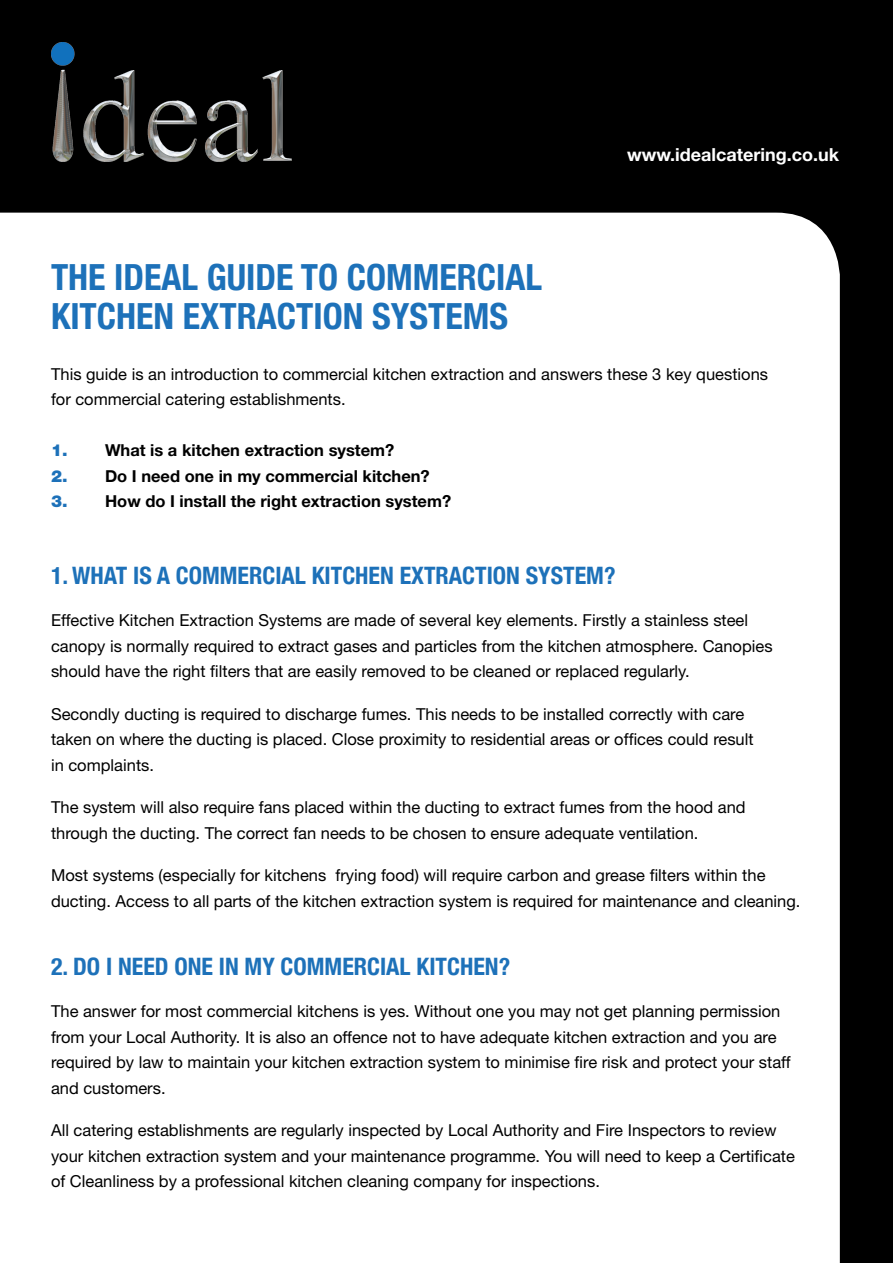
<style>
.page{position:relative;width:893px;height:1263px;background:#000}
.page>*{position:absolute;margin:0;border:0;box-sizing:border-box;transform-origin:0 0}
.t1{font:700 condensed 36px/39px "Helvetica Neue";color:#1d71b9}
.t2{font:700 condensed 24px "Helvetica Neue";color:#1d71b9}
.t3{font:700 18px "Helvetica Neue East A";color:#fff}
.t4{font:16.5px/25.5px "Helvetica Neue";color:#000}
.t5{font:700 16.5px "Helvetica Neue East A";color:#000}
.s1{font-family:"Helvetica Neue";font-weight:900;color:#1d71b9}
</style>
<div class="page">
<img style="left:51px;top:43px;width:241px;height:118px">
<div style="left:0;top:213px;width:840px;height:1050px;background:#fff"></div>
<p class="t3" style="left:627px;top:143px;width:213px">www.idealcatering.co.uk</p>
<h1 class="t1" style="left:51px;top:255px;width:493px">THE IDEAL GUIDE TO COMMERCIAL<br>KITCHEN EXTRACTION SYSTEMS</h1>
<p class="t4" style="left:51px;top:361px;width:719px">This guide is an introduction to commercial kitchen extraction and answers these 3 key questions for commercial catering establishments.</p>
<p class="t5" style="left:51px;top:440px;width:345px"><span class="s1">1.</span> What is a kitchen extraction system?</p>
<p class="t5" style="left:51px;top:466px;width:380px"><span class="s1">2.</span> Do I need one in my commercial kitchen?</p>
<p class="t5" style="left:51px;top:491px;width:402px"><span class="s1">3.</span> How do I install the right extraction system?</p>
<h2 class="t2" style="left:51px;top:555px;width:566px">1. WHAT IS A COMMERCIAL KITCHEN EXTRACTION SYSTEM?</h2>
<p class="t4" style="left:51px;top:607px;width:723px">Effective Kitchen Extraction Systems are made of several key elements. Firstly a stainless steel canopy is normally required to extract gases and particles from the kitchen atmosphere. Canopies should have the right filters that are easily removed to be cleaned or replaced regularly.</p>
<p class="t4" style="left:51px;top:701px;width:704px">Secondly ducting is required to discharge fumes. This needs to be installed correctly with care taken on where the ducting is placed. Close proximity to residential areas or offices could result in complaints.</p>
<p class="t4" style="left:51px;top:794px;width:696px">The system will also require fans placed within the ducting to extract fumes from the hood and through the ducting. The correct fan needs to be chosen to ensure adequate ventilation.</p>
<p class="t4" style="left:51px;top:862px;width:751px">Most systems (especially for kitchens frying food) will require carbon and grease filters within the ducting. Access to all parts of the kitchen extraction system is required for maintenance and cleaning.</p>
<h2 class="t2" style="left:51px;top:946px;width:461px">2. DO I NEED ONE IN MY COMMERCIAL KITCHEN?</h2>
<p class="t4" style="left:51px;top:998px;width:741px">The answer for most commercial kitchens is yes. Without one you may not get planning permission from your Local Authority. It is also an offence not to have adequate kitchen extraction and you are required by law to maintain your kitchen extraction system to minimise fire risk and protect your staff and customers.</p>
<p class="t4" style="left:51px;top:1117px;width:745px">All catering establishments are regularly inspected by Local Authority and Fire Inspectors to review your kitchen extraction system and your maintenance programme. You will need to keep a Certificate of Cleanliness by a professional kitchen cleaning company for inspections.</p>
</div>
